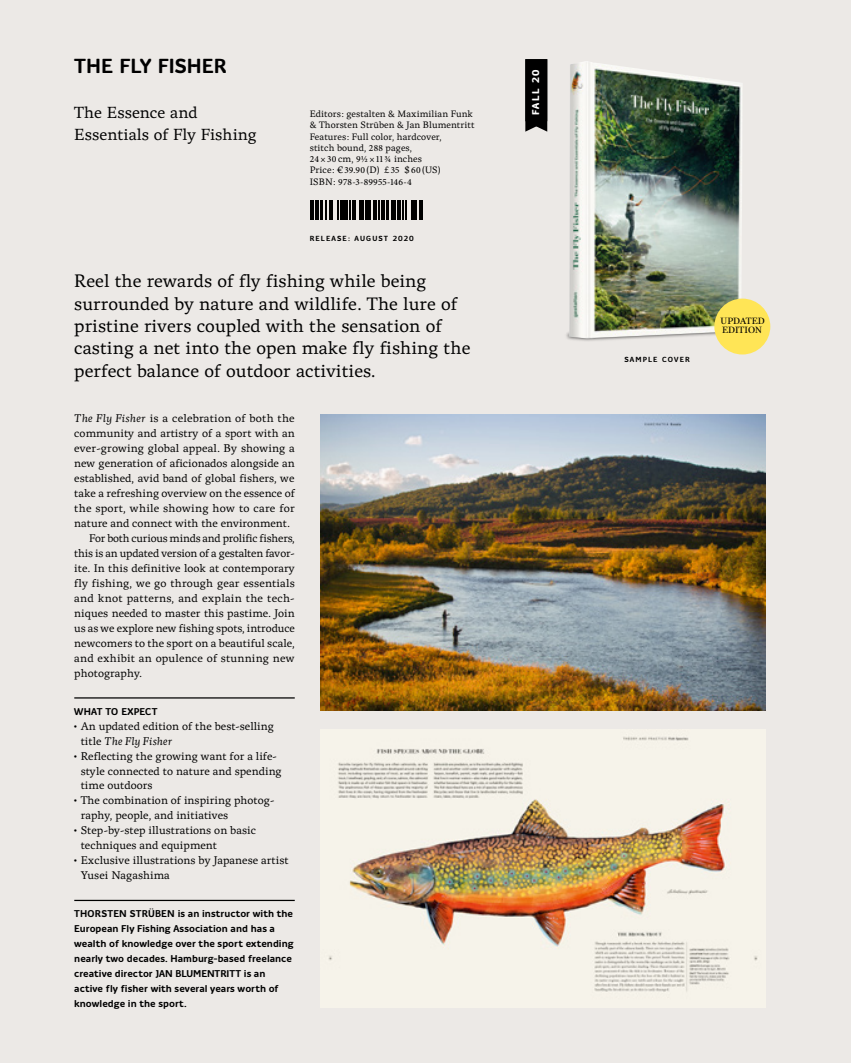
<style>
.page{position:relative;width:851px;height:1063px;background:#fff}
.page>*{position:absolute;margin:0;border:0;box-sizing:border-box;transform-origin:0 0}
.t1{font:600 20.62px "Ovink";color:#000}
.t2{font:18.12px/22.5px "Malaussene Translation";letter-spacing:.005em;color:#000}
.t3{font:16.25px/22.5px "Malaussene Translation";letter-spacing:.005em;color:#000}
.t4{font:11.25px/15px "Malaussene Translation";letter-spacing:.005em;color:#000}
.t5{font:11.25px "Malaussene Translation";letter-spacing:-.015em;color:#000}
.t6{font:600 10px/15px "Ovink";color:#000}
.t7{font:700 10px "Ovink";letter-spacing:.15em;color:#fff}
.t8{font:9.38px/11.2px "Malaussene Translation";letter-spacing:.01em;color:#000}
.t9{font:500 9.38px "Minion Pro";letter-spacing:.015em;color:#000}
.t10{font:9px/8.1px "Bonesana PRO Regular OSF";color:#000}
.t11{font:600 7.5px "Ovink";letter-spacing:.15em;color:#000}
.s1{font-family:"Minion Pro";font-weight:500}
.s2{font-family:"Malaussene Translation";font-weight:400}
.s3{font-style:italic}
</style>
<div class="page">
<div style="left:0;top:0;width:850px;height:1063px;background:#ece9e6"></div>
<svg style="left:525px;top:59px;width:22px;height:73px;background:#0b0b0a"></svg>
<svg style="left:566px;top:332px;width:80px;height:9px"></svg>
<img style="left:569px;top:61px;width:173px;height:277px">
<img style="left:323px;top:730px;width:437px;height:270px">
<img style="left:321px;top:415px;width:444px;height:295px">
<div style="left:714px;top:299px;width:56px;height:56px;background:#ffe556;border-radius:50%"></div>
<svg style="left:310px;top:200px;width:110px;height:20px"></svg>
<hr style="left:421px;top:200px;width:2px;height:20px;background:#000">
<hr style="left:74px;top:697px;width:221px;height:2px;background:#000">
<hr style="left:74px;top:900px;width:221px;height:1px;background:#000">
<h1 class="t1" style="left:74px;top:53px;width:154px">THE FLY FISHER</h1>
<h3 class="t3" style="left:74px;top:101px;width:184px">The Essence and<br>Essentials of Fly Fishing</h3>
<p class="t8" style="left:310px;top:108px;width:166px">Editors: gestalten &amp; Maximilian Funk &amp; Thorsten Strüben &amp; Jan Blumentritt<br>Features: Full color, hardcover,<br>stitch bound, <span class="s1">288</span> pages,<br><span class="s1">24</span> × <span class="s1">30</span> cm, <span class="s1">9½</span>× <span class="s1">11¾</span> inches<br>Price: €<span class="s1">39</span>.<span class="s1">90</span> (D) £ <span class="s1">35</span> $ <span class="s1">60</span> (US)</p>
<p class="t9" style="left:310px;top:175px;width:103px"><span class="s2">ISBN:</span> 978-3-89955-146-4</p>
<p class="t11" style="left:310px;top:234px;width:106px">RELEASE: AUGUST 2020</p>
<h2 class="t2" style="left:74px;top:270px;width:397px">Reel the rewards of fly fishing while being surrounded by nature and wildlife. The lure of pristine rivers coupled with the sensation of casting a net into the open make fly fishing the perfect balance of outdoor activities.</h2>
<p class="t4" style="left:74px;top:411px;width:222px"><span class="s3">The Fly Fisher</span> is a celebration of both the</p>
<p class="t4" style="left:74px;top:426px;width:222px">community and artistry of a sport with an</p>
<p class="t4" style="left:74px;top:441px;width:222px">ever-growing global appeal. By showing a</p>
<p class="t4" style="left:74px;top:456px;width:222px">new generation of aficionados alongside an</p>
<p class="t4" style="left:74px;top:471px;width:222px">established, avid band of global fishers, we</p>
<p class="t4" style="left:74px;top:486px;width:222px">take a refreshing overview on the essence of</p>
<p class="t4" style="left:74px;top:501px;width:222px">the sport, while showing how to care for</p>
<p class="t4" style="left:74px;top:516px;width:217px">nature and connect with the environment.</p>
<p class="t5" style="left:89px;top:532px;width:207px">For both curious minds and prolific fishers,</p>
<p class="t4" style="left:74px;top:546px;width:222px">this is an updated version of a gestalten favor-</p>
<p class="t4" style="left:74px;top:561px;width:222px">ite. In this definitive look at contemporary</p>
<p class="t4" style="left:74px;top:576px;width:222px">fly fishing, we go through gear essentials</p>
<p class="t4" style="left:74px;top:591px;width:222px">and knot patterns, and explain the tech-</p>
<p class="t4" style="left:74px;top:606px;width:222px">niques needed to master this pastime. Join</p>
<p class="t4" style="left:74px;top:621px;width:222px">us as we explore new fishing spots, introduce</p>
<p class="t4" style="left:74px;top:636px;width:222px">newcomers to the sport on a beautiful scale,</p>
<p class="t4" style="left:74px;top:651px;width:222px">and exhibit an opulence of stunning new</p>
<p class="t4" style="left:74px;top:666px;width:69px">photography.</p>
<p class="t6" style="left:74px;top:704px;width:85px">WHAT TO EXPECT</p>
<p class="t4" style="left:81px;top:718px;width:195px;text-indent:-6px">• An updated edition of the best-selling title <span class="s3">The Fly Fisher</span></p>
<p class="t4" style="left:81px;top:748px;width:202px;text-indent:-6px">• Reflecting the growing want for a life&shy;style connected to nature and spending time outdoors</p>
<p class="t4" style="left:81px;top:793px;width:194px;text-indent:-6px">• The combination of inspiring photog&shy;raphy, people, and initiatives</p>
<p class="t4" style="left:81px;top:823px;width:177px;text-indent:-6px">• Step-by-step illustrations on basic techniques and equipment</p>
<p class="t4" style="left:81px;top:853px;width:209px;text-indent:-6px">• Exclusive illustrations by Japanese artist<br>Yusei Nagashima</p>
<p class="t6" style="left:74px;top:906px;width:221px">THORSTEN STRÜBEN is an instructor with the European Fly Fishing Association and has a wealth of knowledge over the sport extending nearly two decades. Hamburg-based freelance creative director JAN BLUMENTRITT is an active fly fisher with several years worth of knowledge in the sport.</p>
<p class="t7" style="left:529px;top:115px;width:47px;rotate:-90deg">FALL 20</p>
<p class="t11" style="left:624px;top:355px;width:67px">SAMPLE COVER</p>
<p class="t10" style="left:720px;top:317px;width:46px">UPDATED<br>EDITION</p>
</div>
